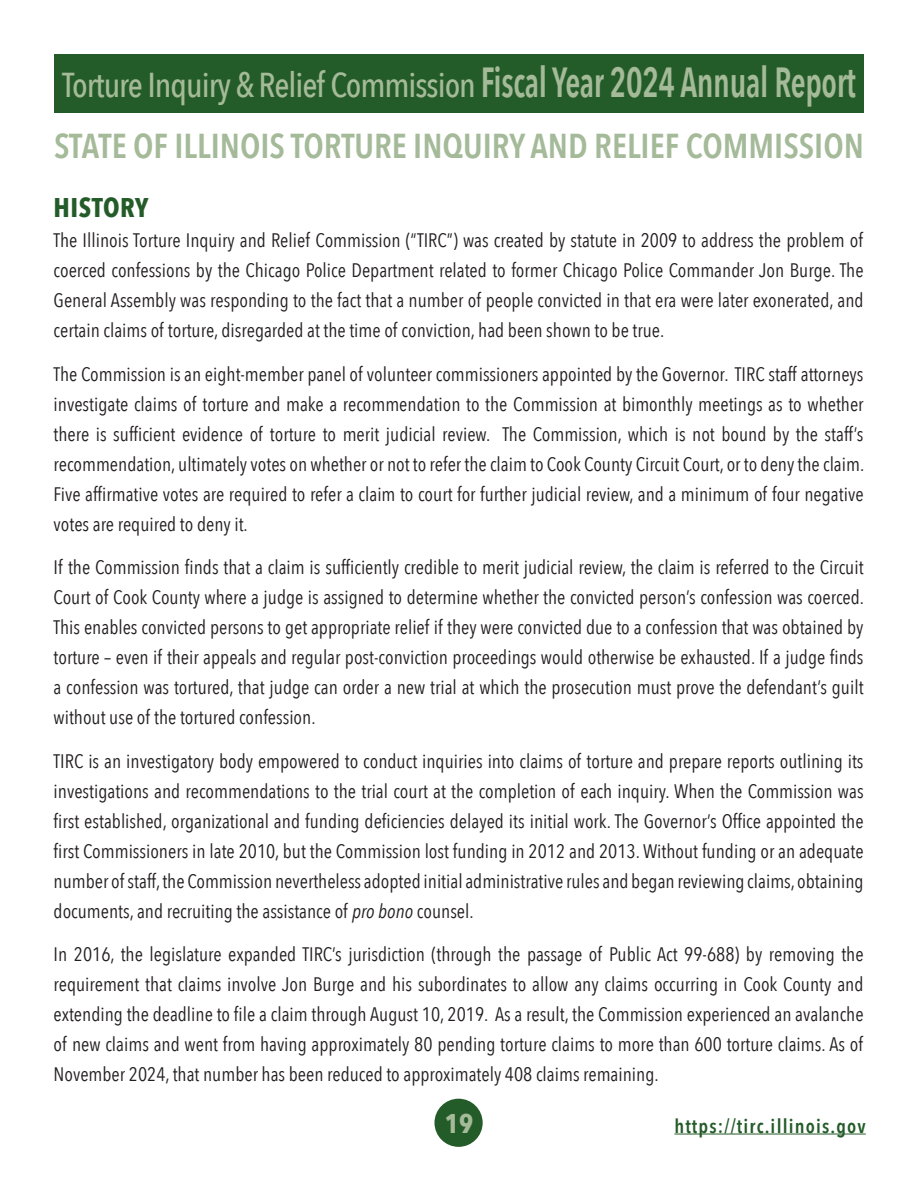
<style>
.page{position:relative;width:918px;height:1188px;background:#fff}
.page>*{position:absolute;margin:0;border:0;box-sizing:border-box;transform-origin:0 0}
.t1{font:500 34.5px "Avenir Next Condensed";letter-spacing:-.03em;color:#a4ba99}
.Sub-Heading{font:600 34.5px "Avenir Next Condensed";color:#a4ba99}
.t2{font:700 27px "Avenir Next Condensed";letter-spacing:.02em;color:#245c29}
.t3{font:700 27px "Avenir Next Condensed";color:#a4ba99}
.t4{font:19.5px/30px "Avenir Next Condensed";color:#231f20;text-align:justify}
.t5{font:600 19.5px "Avenir Next Condensed";letter-spacing:.06em;color:#245c29}
.s1{font-weight:600;font-size:42px}
.s2{font-style:italic}
</style>
<div class="page">
<div style="left:54px;top:54px;width:810px;height:58px;background:#245c29"></div>
<div style="left:434px;top:1099px;width:49px;height:48px;background:#245c29;border-radius:50%"></div>
<hr style="left:674px;top:1134px;width:192px;height:1px;background:#245c29">
<h1 class="t1" style="left:62px;top:64px;width:795px">Torture Inquiry &amp; Relief Commission <span class="s1">Fiscal Year 2024 Annual Report</span></h1>
<p class="Sub-Heading" style="left:54px;top:116px;width:812px">STATE OF ILLINOIS TORTURE INQUIRY AND RELIEF COMMISSION</p>
<p class="t2" style="left:54px;top:191px;width:97px">HISTORY</p>
<p class="t4" style="left:54px;top:224px;width:812px">The Illinois Torture Inquiry and Relief Commission (“TIRC”) was created by statute in 2009 to address the problem of coerced confessions by the Chicago Police Department related to former Chicago Police Commander Jon Burge. The General Assembly was responding to the fact that a number of people convicted in that era were later exonerated, and certain claims of torture, disregarded at the time of conviction, had been shown to be true.</p>
<p class="t4" style="left:54px;top:358px;width:812px">The Commission is an eight-member panel of volunteer commissioners appointed by the Governor. TIRC staff attorneys investigate claims of torture and make a recommendation to the Commission at bimonthly meetings as to whether there is sufficient evidence of torture to merit judicial review. The Commission, which is not bound by the staff’s recommendation, ultimately votes on whether or not to refer the claim to Cook County Circuit Court, or to deny the claim.<br>Five affirmative votes are required to refer a claim to court for further judicial review, and a minimum of four negative votes are required to deny it.</p>
<p class="t4" style="left:54px;top:551px;width:812px">If the Commission finds that a claim is sufficiently credible to merit judicial review, the claim is referred to the Circuit Court of Cook County where a judge is assigned to determine whether the convicted person’s confession was coerced.<br>This enables convicted persons to get appropriate relief if they were convicted due to a confession that was obtained by torture – even if their appeals and regular post-conviction proceedings would otherwise be exhausted. If a judge finds a confession was tortured, that judge can order a new trial at which the prosecution must prove the defendant’s guilt without use of the tortured confession.</p>
<p class="t4" style="left:54px;top:745px;width:812px">TIRC is an investigatory body empowered to conduct inquiries into claims of torture and prepare reports outlining its investigations and recommendations to the trial court at the completion of each inquiry. When the Commission was first established, organizational and funding deficiencies delayed its initial work. The Governor’s Office appointed the first Commissioners in late 2010, but the Commission lost funding in 2012 and 2013. Without funding or an adequate number of staff, the Commission nevertheless adopted initial administrative rules and began reviewing claims, obtaining documents, and recruiting the assistance of <span class="s2">pro bono</span> counsel.</p>
<p class="t4" style="left:54px;top:938px;width:812px">In 2016, the legislature expanded TIRC’s jurisdiction (through the passage of Public Act 99-688) by removing the requirement that claims involve Jon Burge and his subordinates to allow any claims occurring in Cook County and extending the deadline to file a claim through August 10, 2019. As a result, the Commission experienced an avalanche of new claims and went from having approximately 80 pending torture claims to more than 600 torture claims. As of November 2024, that number has been reduced to approximately 408 claims remaining.</p>
<h2 class="t3" style="left:445px;top:1107px;width:30px">19</h2>
<p class="t5" style="left:674px;top:1109px;width:193px">https://tirc.illinois.gov</p>
</div>
